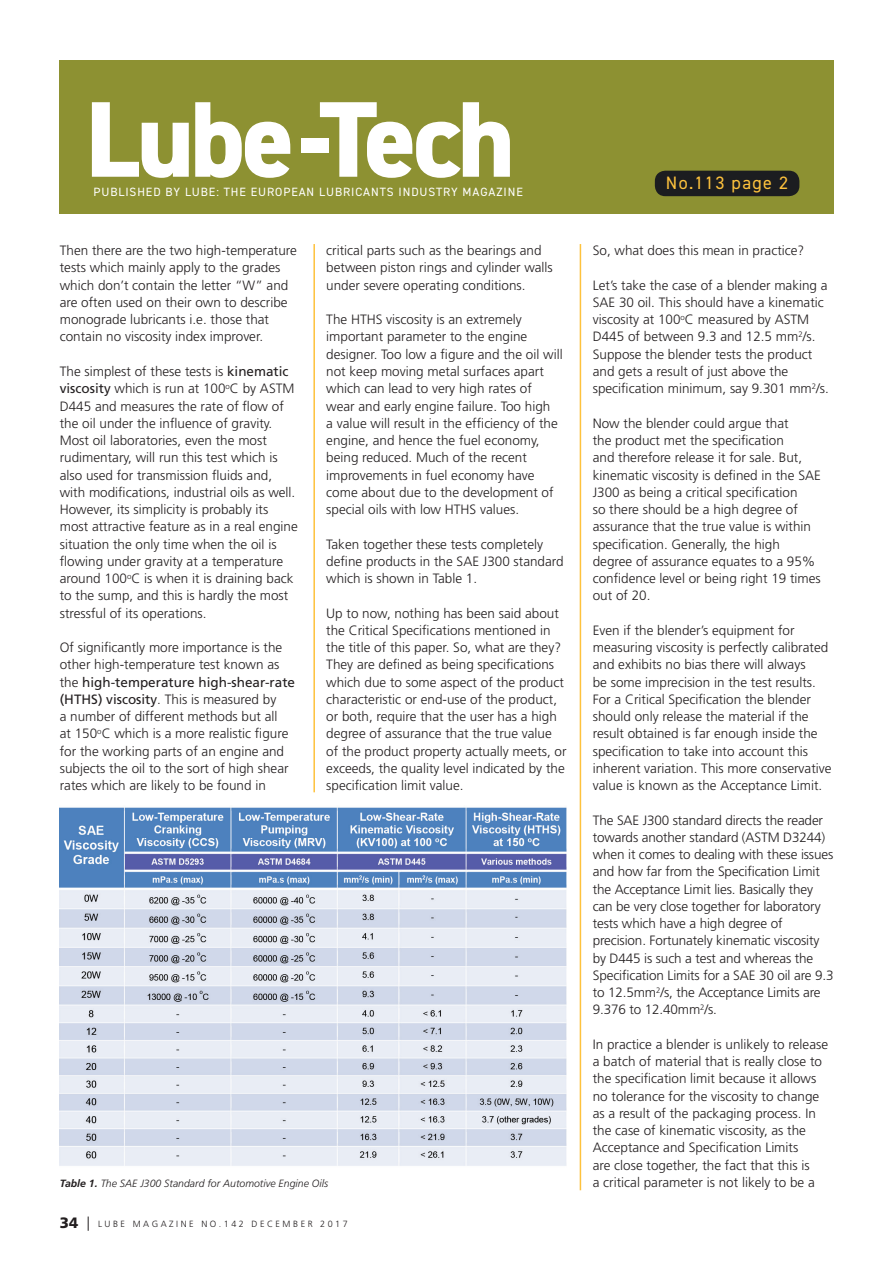
<style>
.page{position:relative;width:894px;height:1264px;background:#fff}
.page>*{position:absolute;margin:0;border:0;box-sizing:border-box;transform-origin:0 0}
.t1{font:800 108px "DIN2014";letter-spacing:-.03em;color:#fff}
.t2{font:18px "DIN2014";letter-spacing:.075em;color:#fec23d}
.t3{font:900 15px "Frutiger";color:#231f20}
.t4{font:300 13.5px/17.2px "Frutiger";color:#231f20}
.t5{font:12px "DIN2014";letter-spacing:.075em;color:#fff}
.t6{font:italic 300 10.5px "Frutiger";color:#231f20}
.t7{font:300 9px "Frutiger";letter-spacing:.28em;color:#231f20}
.s1{color:#8d9132}
.s2{font-weight:400}
.s3{font-weight:700}
</style>
<div class="page">
<svg style="left:88px;top:1216px;width:1px;height:15px"></svg>
<hr style="left:313px;top:244px;width:2px;height:548px;background:#fec23d">
<hr style="left:580px;top:244px;width:1px;height:946px;background:#fec23d">
<div style="left:59px;top:60px;width:774px;height:153px;background:#8d9132"></div>
<div style="left:655px;top:171px;width:144px;height:25px;background:#1c1d20;border-radius:10px"></div>
<img style="left:60px;top:807px;width:507px;height:359px">
<p class="t1" style="left:85px;top:68px;width:431px">Lube<span class="s1">-</span>Tech</p>
<p class="t5" style="left:93px;top:184px;width:431px">PUBLISHED BY LUBE: THE EUROPEAN LUBRICANTS INDUSTRY MAGAZINE</p>
<p class="t2" style="left:666px;top:171px;width:124px">No.113 page 2</p>
<p class="t4" style="left:60px;top:242px;width:239px">Then there are the two high-temperature tests which mainly apply to the grades which don’t contain the letter “W” and are often used on their own to describe monograde lubricants i.e. those that contain no viscosity index improver.</p>
<p class="t4" style="left:60px;top:363px;width:240px">The simplest of these tests is <span class="s2">kinematic viscosity</span> which is run at 100<sup>o</sup>C by ASTM D445 and measures the rate of flow of the oil under the influence of gravity.<br>Most oil laboratories, even the most rudimentary, will run this test which is also used for transmission fluids and, with modifications, industrial oils as well.<br>However, its simplicity is probably its most attractive feature as in a real engine situation the only time when the oil is flowing under gravity at a temperature around 100<sup>o</sup>C is when it is draining back to the sump, and this is hardly the most stressful of its operations.</p>
<p class="t4" style="left:60px;top:639px;width:237px">Of significantly more importance is the other high-temperature test known as the <span class="s2">high-temperature high-shear-rate (HTHS) viscosity</span>. This is measured by<br>a number of different methods but all<br>at 150<sup>o</sup>C which is a more realistic figure for the working parts of an engine and subjects the oil to the sort of high shear rates which are likely to be found in</p>
<p class="t4" style="left:326px;top:242px;width:228px">critical parts such as the bearings and between piston rings and cylinder walls under severe operating conditions.</p>
<p class="t4" style="left:326px;top:311px;width:238px">The HTHS viscosity is an extremely important parameter to the engine designer. Too low a figure and the oil will not keep moving metal surfaces apart which can lead to very high rates of wear and early engine failure. Too high<br>a value will result in the efficiency of the engine, and hence the fuel economy, being reduced. Much of the recent improvements in fuel economy have come about due to the development of special oils with low HTHS values.</p>
<p class="t4" style="left:326px;top:535px;width:239px">Taken together these tests completely define products in the SAE J300 standard which is shown in Table 1.</p>
<p class="t4" style="left:326px;top:604px;width:242px">Up to now, nothing has been said about the Critical Specifications mentioned in the title of this paper. So, what are they?<br>They are defined as being specifications which due to some aspect of the product characteristic or end-use of the product, or both, require that the user has a high degree of assurance that the true value of the product property actually meets, or exceeds, the quality level indicated by the specification limit value.</p>
<p class="t6" style="left:60px;top:1177px;width:270px"><span class="s3">Table 1.</span> The SAE J300 Standard for Automotive Engine Oils</p>
<p class="t3" style="left:60px;top:1214px;width:20px">34</p>
<p class="t7" style="left:98px;top:1219px;width:251px">LUBE MAGAZINE NO.142 DECEMBER 2017</p>
<p class="t4" style="left:593px;top:242px;width:213px">So, what does this mean in practice?</p>
<p class="t4" style="left:593px;top:277px;width:238px">Let’s take the case of a blender making a SAE 30 oil. This should have a kinematic viscosity at 100<sup>o</sup>C measured by ASTM D445 of between 9.3 and 12.5 mm<sup>2</sup>/s.<br>Suppose the blender tests the product and gets a result of just above the specification minimum, say 9.301 mm<sup>2</sup>/s.</p>
<p class="t4" style="left:593px;top:415px;width:230px">Now the blender could argue that<br>the product met the specification<br>and therefore release it for sale. But, kinematic viscosity is defined in the SAE J300 as being a critical specification<br>so there should be a high degree of assurance that the true value is within specification. Generally, the high degree of assurance equates to a 95% confidence level or being right 19 times out of 20.</p>
<p class="t4" style="left:593px;top:622px;width:240px">Even if the blender’s equipment for measuring viscosity is perfectly calibrated and exhibits no bias there will always<br>be some imprecision in the test results.<br>For a Critical Specification the blender should only release the material if the result obtained is far enough inside the specification to take into account this inherent variation. This more conservative value is known as the Acceptance Limit.</p>
<p class="t4" style="left:593px;top:811px;width:242px">The SAE J300 standard directs the reader towards another standard (ASTM D3244) when it comes to dealing with these issues and how far from the Specification Limit the Acceptance Limit lies. Basically they can be very close together for laboratory tests which have a high degree of precision. Fortunately kinematic viscosity by D445 is such a test and whereas the Specification Limits for a SAE 30 oil are 9.3 to 12.5mm<sup>2</sup>/s, the Acceptance Limits are 9.376 to 12.40mm<sup>2</sup>/s.</p>
<p class="t4" style="left:593px;top:1036px;width:237px">In practice a blender is unlikely to release a batch of material that is really close to the specification limit because it allows no tolerance for the viscosity to change as a result of the packaging process. In the case of kinematic viscosity, as the Acceptance and Specification Limits<br>are close together, the fact that this is<br>a critical parameter is not likely to be a</p>
</div>
